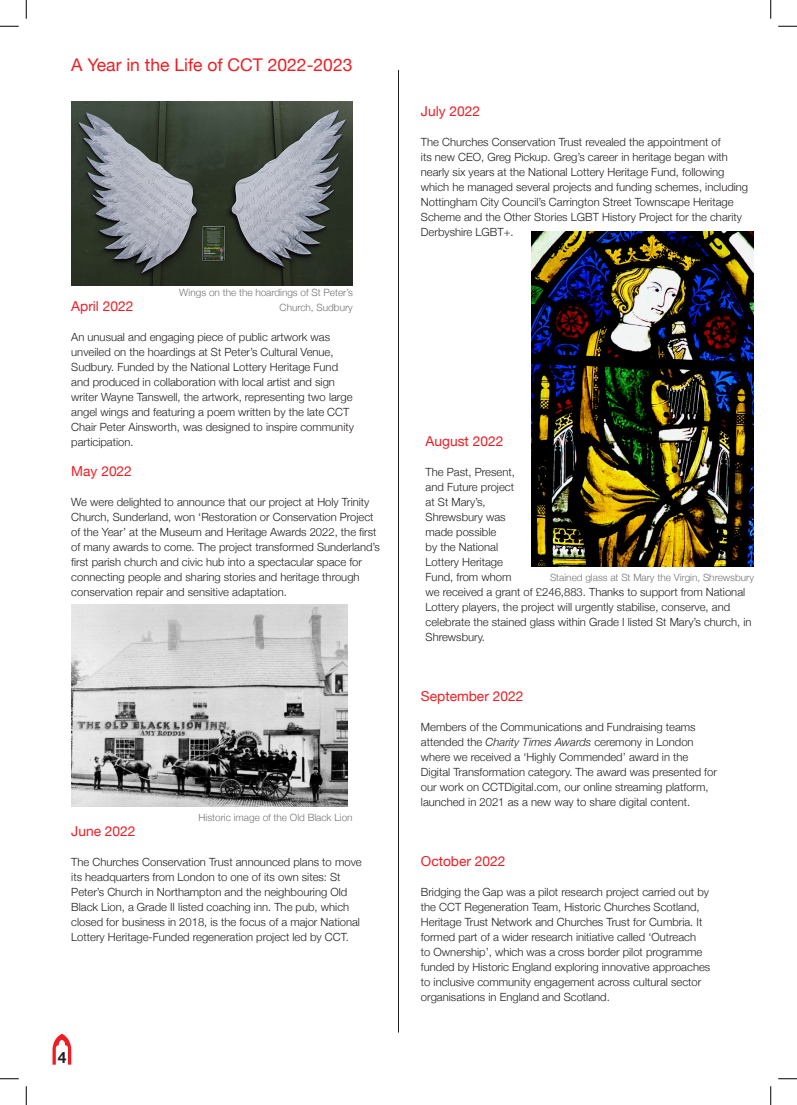
<style>
.page{position:relative;width:797px;height:1105px;background:#fff}
.page>*{position:absolute;margin:0;border:0;box-sizing:border-box;transform-origin:0 0}
.t1{font:17.5px "Helvetica Neue";color:#ee1d23}
.t2{font:700 15.62px "Helvetica Neue";color:#231f20}
.t3{font:13.75px "Helvetica Neue";color:#ee1d23}
.t4{font:300 11.25px/15px "Helvetica Neue";color:#231f20}
.t5{font:300 10px/15px "Helvetica Neue";color:#727477;text-align:right}
.s1{font-style:italic}
</style>
<div class="page">
<hr style="left:398px;top:70px;width:1px;height:962px;background:#231f20">
<svg style="left:52px;top:1034px;width:19px;height:31px"></svg>
<img style="left:71px;top:101px;width:281px;height:185px">
<img style="left:71px;top:604px;width:276px;height:202px">
<img style="left:532px;top:231px;width:222px;height:335px">
<svg style="left:0;top:25px;width:19px;height:2px"></svg>
<svg style="left:778px;top:25px;width:19px;height:2px"></svg>
<svg style="left:0;top:1078px;width:19px;height:1px"></svg>
<svg style="left:778px;top:1078px;width:19px;height:1px"></svg>
<svg style="left:25px;top:0;width:2px;height:19px"></svg>
<svg style="left:25px;top:1086px;width:2px;height:19px"></svg>
<svg style="left:770px;top:0;width:1px;height:19px"></svg>
<svg style="left:770px;top:1086px;width:1px;height:19px"></svg>
<p class="t1" style="left:71px;top:52px;width:283px">A Year in the Life of CCT 2022-2023</p>
<p class="t5" style="left:179px;top:284px;width:175px">Wings on the the hoardings of St Peter’s<br>Church, Sudbury</p>
<p class="t3" style="left:71px;top:296px;width:64px">April 2022</p>
<p class="t4" style="left:71px;top:329px;width:284px">An unusual and engaging piece of public artwork was unveiled on the hoardings at St Peter’s Cultural Venue, Sudbury. Funded by the National Lottery Heritage Fund and produced in collaboration with local artist and sign writer Wayne Tanswell, the artwork, representing two large angel wings and featuring a poem written by the late CCT Chair Peter Ainsworth, was designed to inspire community participation.</p>
<p class="t3" style="left:71px;top:461px;width:62px">May 2022</p>
<p class="t4" style="left:71px;top:494px;width:310px">We were delighted to announce that our project at Holy Trinity Church, Sunderland, won ‘Restoration or Conservation Project of the Year’ at the Museum and Heritage Awards 2022, the first of many awards to come. The project transformed Sunderland’s first parish church and civic hub into a spectacular space for connecting people and sharing stories and heritage through conservation repair and sensitive adaptation.</p>
<p class="t5" style="left:198px;top:809px;width:155px">Historic image of the Old Black Lion</p>
<p class="t3" style="left:71px;top:821px;width:66px">June 2022</p>
<p class="t4" style="left:71px;top:854px;width:292px">The Churches Conservation Trust announced plans to move its headquarters from London to one of its own sites: St Peter’s Church in Northampton and the neighbouring Old Black Lion, a Grade II listed coaching inn. The pub, which closed for business in 2018, is the focus of a major National Lottery Heritage-Funded regeneration project led by CCT.</p>
<p class="t2" style="left:58px;top:1045px;width:10px">4</p>
<p class="t3" style="left:421px;top:101px;width:61px">July 2022</p>
<p class="t4" style="left:421px;top:134px;width:329px">The Churches Conservation Trust revealed the appointment of<br>its new CEO, Greg Pickup. Greg’s career in heritage began with nearly six years at the National Lottery Heritage Fund, following which he managed several projects and funding schemes, including Nottingham City Council’s Carrington Street Townscape Heritage Scheme and the Other Stories LGBT History Project for the charity Derbyshire LGBT+.</p>
<p class="t3" style="left:425px;top:431px;width:79px">August 2022</p>
<p class="t4" style="left:425px;top:464px;width:91px">The Past, Present, and Future project at St Mary’s,<br>Shrewsbury was made possible<br>by the National<br>Lottery Heritage<br>Fund, from whom</p>
<p class="t5" style="left:550px;top:569px;width:205px">Stained glass at St Mary the Virgin, Shrewsbury</p>
<p class="t4" style="left:425px;top:584px;width:327px">we received a grant of £246,883. Thanks to support from National Lottery players, the project will urgently stabilise, conserve, and celebrate the stained glass within Grade I listed St Mary’s church, in Shrewsbury.</p>
<p class="t3" style="left:421px;top:686px;width:104px">September 2022</p>
<p class="t4" style="left:421px;top:719px;width:297px">Members of the Communications and Fundraising teams attended the <span class="s1">Charity Times Awards</span> ceremony in London where we received a ‘Highly Commended’ award in the Digital Transformation category. The award was presented for our work on CCTDigital.com, our online streaming platform, launched in 2021 as a new way to share digital content.</p>
<p class="t3" style="left:421px;top:851px;width:86px">October 2022</p>
<p class="t4" style="left:421px;top:884px;width:291px">Bridging the Gap was a pilot research project carried out by the CCT Regeneration Team, Historic Churches Scotland, Heritage Trust Network and Churches Trust for Cumbria. It formed part of a wider research initiative called ‘Outreach<br>to Ownership’, which was a cross border pilot programme funded by Historic England exploring innovative approaches to inclusive community engagement across cultural sector organisations in England and Scotland.</p>
</div>
